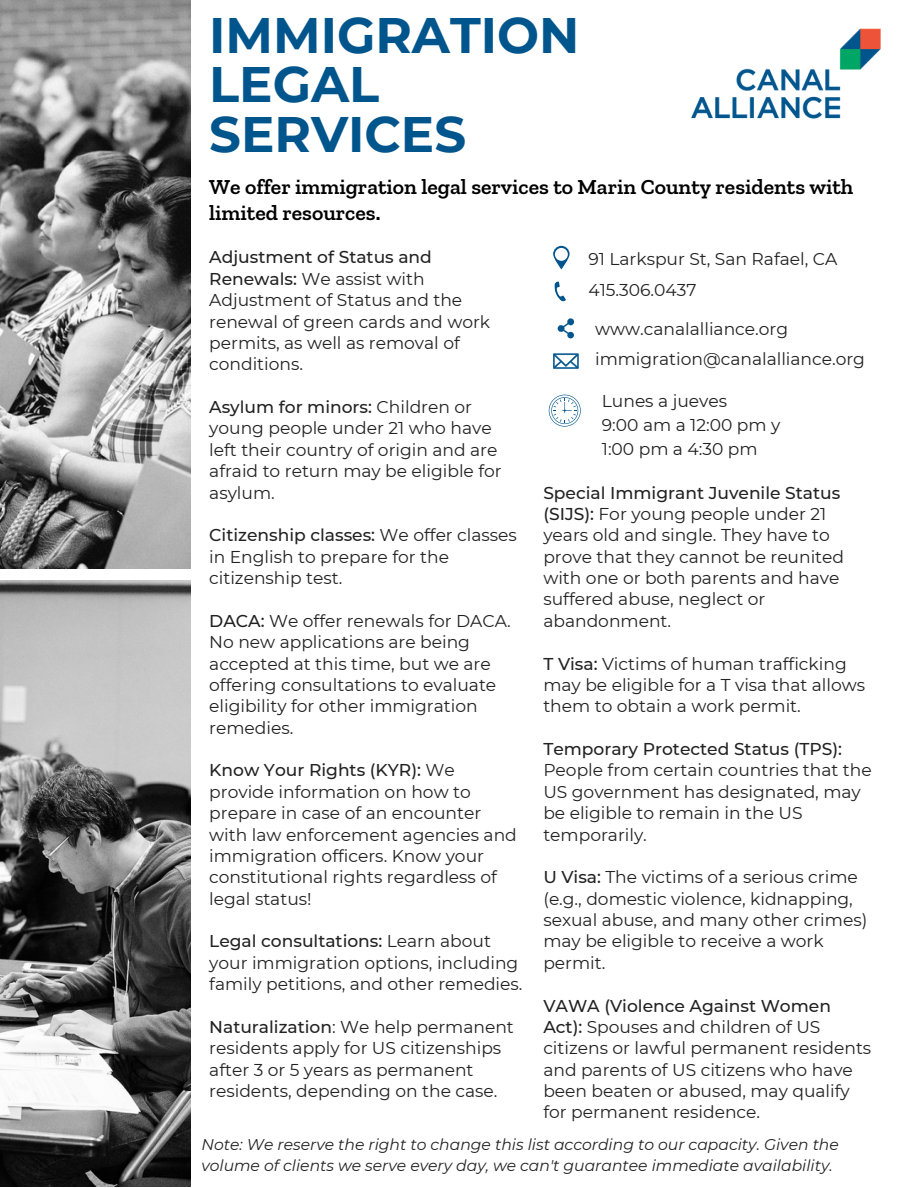
<style>
.page{position:relative;width:918px;height:1188px;background:#fff}
.page>*{position:absolute;margin:0;border:0;box-sizing:border-box;transform-origin:0 0}
.t1{font:700 49.8px/49.5px "Montserrat";color:#00558c}
.t2{font:600 21.75px/25.8px "Zilla Slab";color:#000}
.t3{font:17.1px/21.3px "Montserrat";color:#222}
.t4{font:500 17.1px "Montserrat";color:#222}
.t5{font:italic 15.6px/21.3px "Montserrat";color:#222}
.s1{font-weight:500}
</style>
<div class="page">
<img style="left:0;top:0;width:190px;height:568px">
<img style="left:0;top:580px;width:190px;height:607px">
<svg style="left:553px;top:246px;width:17px;height:23px"></svg>
<div style="left:555px;top:248px;width:13px;height:13px;background:#fff;border-radius:50%"></div>
<svg style="left:555px;top:281px;width:11px;height:20px"></svg>
<svg style="left:558px;top:318px;width:17px;height:21px"></svg>
<svg style="left:553px;top:353px;width:26px;height:16px"></svg>
<svg style="left:549px;top:395px;width:32px;height:32px"></svg>
<img style="left:691px;top:28px;width:190px;height:91px">
<h1 class="t1" style="left:209px;top:10px;width:372px">IMMIGRATION<br>LEGAL<br>SERVICES</h1>
<p class="t2" style="left:209px;top:174px;width:646px">We offer immigration legal services to Marin County residents with limited resources.</p>
<p class="t3" style="left:209px;top:247px;width:283px"><span class="s1">Adjustment of Status and<br>Renewals:</span> We assist with<br>Adjustment of Status and the renewal of green cards and work permits, as well as removal of conditions.</p>
<p class="t3" style="left:209px;top:396px;width:294px"><span class="s1">Asylum for minors:</span> Children or young people under 21 who have left their country of origin and are afraid to return may be eligible for asylum.</p>
<p class="t3" style="left:209px;top:525px;width:309px"><span class="s1">Citizenship classes:</span> We offer classes in English to prepare for the citizenship test.</p>
<p class="t3" style="left:209px;top:610px;width:303px"><span class="s1">DACA:</span> We offer renewals for DACA.<br>No new applications are being accepted at this time, but we are offering consultations to evaluate eligibility for other immigration remedies.</p>
<p class="t3" style="left:209px;top:760px;width:309px"><span class="s1">Know Your Rights (KYR):</span> We provide information on how to prepare in case of an encounter with law enforcement agencies and immigration officers. Know your constitutional rights regardless of legal status!</p>
<p class="t3" style="left:209px;top:931px;width:315px"><span class="s1">Legal consultations:</span> Learn about your immigration options, including family petitions, and other remedies.</p>
<p class="t3" style="left:209px;top:1016px;width:306px"><span class="s1">Naturalization</span>: We help permanent residents apply for US citizenships after 3 or 5 years as permanent residents, depending on the case.</p>
<p class="t3" style="left:588px;top:243px;width:251px;line-height:31.5px">91 Larkspur St, San Rafael, CA<br>415.306.0437</p>
<p class="t3" style="left:595px;top:314px;width:271px;line-height:30.3px">www.canalalliance.org immigration@canalalliance.org</p>
<p class="t3" style="left:602px;top:389px;width:180px;line-height:23.7px">Lunes a jueves<br>9:00 am a 12:00 pm y<br>1:00 pm a 4:30 pm</p>
<p class="t3" style="left:543px;top:482px;width:302px"><span class="s1">Special Immigrant Juvenile Status (SIJS):</span> For young people under 21 years old and single. They have to prove that they cannot be reunited with one or both parents and have suffered abuse, neglect or abandonment.</p>
<p class="t3" style="left:543px;top:653px;width:323px"><span class="s1">T Visa:</span> Victims of human trafficking may be eligible for a T visa that allows them to obtain a work permit.</p>
<p class="t4" style="left:543px;top:738px;width:300px">Temporary Protected Status (TPS):</p>
<p class="t3" style="left:543px;top:760px;width:330px">People from certain countries that the<br>US government has designated, may be eligible to remain in the US temporarily.</p>
<p class="t3" style="left:543px;top:867px;width:325px"><span class="s1">U Visa:</span> The victims of a serious crime (e.g., domestic violence, kidnapping, sexual abuse, and many other crimes) may be eligible to receive a work permit.</p>
<p class="t3" style="left:543px;top:995px;width:329px"><span class="s1">VAWA (Violence Against Women<br>Act):</span> Spouses and children of US citizens or lawful permanent residents and parents of US citizens who have been beaten or abused, may qualify for permanent residence.</p>
<p class="t5" style="left:201px;top:1134px;width:639px">Note: We reserve the right to change this list according to our capacity. Given the volume of clients we serve every day, we can't guarantee immediate availability.</p>
</div>
